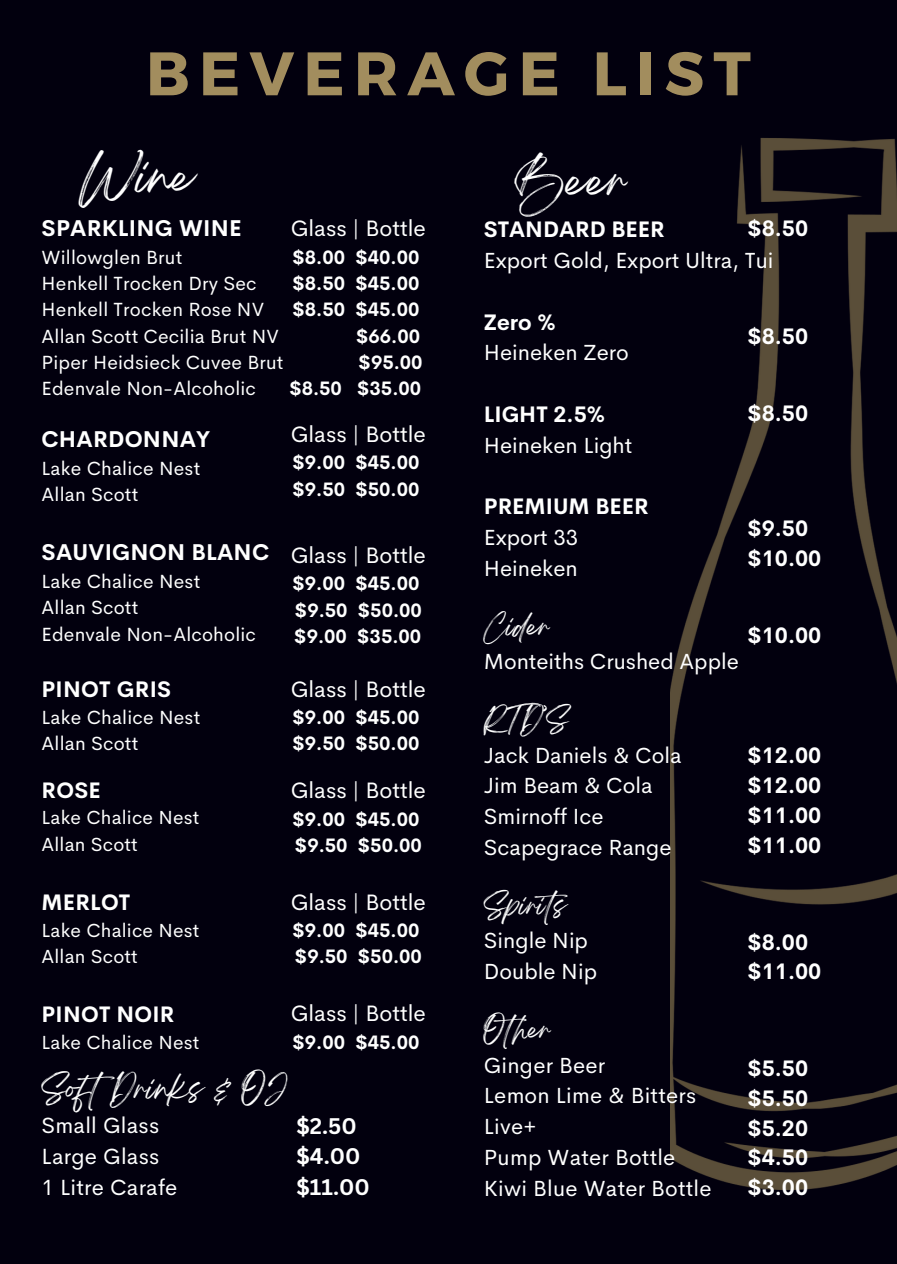
<style>
.page{position:relative;width:897px;height:1264px;background:#fff}
.page>*{position:absolute;margin:0;border:0;box-sizing:border-box;transform-origin:0 0}
.t1{font:700 61.35px "Montserrat";letter-spacing:.15em;color:#a28d5e}
.t2{font:40.95px "Breathing";color:#fff}
.t3{font:26.4px "Breathing";letter-spacing:.01em;color:#fff}
.t4{font:23.4px "Breathing";color:#fff}
.t5{font:22.35px "Cerebri Sans";color:#fff}
.t6{font:700 22.35px "Cerebri Sans";letter-spacing:.01em;color:#fff}
.t7{font:22.05px/30.8px "Cerebri Sans";letter-spacing:.01em;color:#fff}
.t8{font:700 22.05px "Cerebri Sans";letter-spacing:.01em;color:#fff}
.t9{font:21.9px/30.8px "Cerebri Sans";color:#fff}
.t10{font:700 21.9px/29.7px "Cerebri Sans";color:#fff}
.t11{font:700 21.9px/30.8px "Canva Sans";color:#fff}
.t12{font:19.2px/26.4px "Cerebri Sans";letter-spacing:.01em;color:#fff}
.t13{font:700 19.05px/26.4px "Cerebri Sans";color:#fff}
.t14{font:19.05px/26.4px "Cerebri Sans";letter-spacing:.01em;color:#fff}
</style>
<div class="page">
<div style="left:0;top:0;width:897px;height:1263px;background:#02000e"></div>
<img style="left:670px;top:138px;width:227px;height:1052px">
<h1 class="t1" style="left:146px;top:35px;width:606px">BEVERAGE LIST</h1>
<h2 class="t2" style="left:80px;top:163px;width:116px">Wine</h2>
<p class="t5" style="left:291px;top:211px;width:137px">Glass | Bottle</p>
<p class="t13" style="left:289px;top:242px;width:135px;text-align:right">$8.00 $40.00 $8.50 $45.00 $8.50 $45.00 $66.00<br>$95.00<br>$8.50 $35.00</p>
<p class="t5" style="left:291px;top:416px;width:137px">Glass | Bottle</p>
<p class="t13" style="left:292px;top:448px;width:129px">$9.00 $45.00 $9.50 $50.00</p>
<p class="t6" style="left:42px;top:210px;width:201px">SPARKLING WINE</p>
<p class="t12" style="left:42px;top:242px;width:243px">Willowglen Brut<br>Henkell Trocken Dry Sec<br>Henkell Trocken Rose NV<br>Allan Scott Cecilia Brut NV<br>Piper Heidsieck Cuvee Brut<br>Edenvale Non-Alcoholic</p>
<p class="t6" style="left:42px;top:421px;width:170px">CHARDONNAY</p>
<p class="t12" style="left:42px;top:453px;width:160px">Lake Chalice Nest<br>Allan Scott</p>
<p class="t6" style="left:42px;top:534px;width:229px">SAUVIGNON BLANC</p>
<p class="t12" style="left:42px;top:566px;width:216px">Lake Chalice Nest<br>Allan Scott<br>Edenvale Non-Alcoholic</p>
<p class="t8" style="left:42px;top:671px;width:131px">PINOT GRIS</p>
<p class="t12" style="left:42px;top:702px;width:160px">Lake Chalice Nest<br>Allan Scott</p>
<p class="t10" style="left:42px;top:773px;width:61px">ROSE</p>
<p class="t14" style="left:42px;top:803px;width:159px">Lake Chalice Nest<br>Allan Scott</p>
<p class="t10" style="left:42px;top:885px;width:90px">MERLOT</p>
<p class="t14" style="left:42px;top:915px;width:159px">Lake Chalice Nest<br>Allan Scott</p>
<p class="t10" style="left:42px;top:997px;width:134px">PINOT NOIR</p>
<p class="t14" style="left:42px;top:1027px;width:159px">Lake Chalice Nest</p>
<p class="t5" style="left:291px;top:537px;width:137px">Glass | Bottle</p>
<p class="t13" style="left:292px;top:568px;width:131px">$9.00 $45.00 $9.50 $50.00 $9.00 $35.00</p>
<p class="t5" style="left:291px;top:671px;width:137px">Glass | Bottle</p>
<p class="t13" style="left:292px;top:702px;width:129px">$9.00 $45.00 $9.50 $50.00</p>
<p class="t5" style="left:291px;top:773px;width:137px">Glass | Bottle</p>
<p class="t13" style="left:292px;top:804px;width:131px">$9.00 $45.00 $9.50 $50.00</p>
<p class="t5" style="left:291px;top:884px;width:137px">Glass | Bottle</p>
<p class="t13" style="left:292px;top:915px;width:131px">$9.00 $45.00 $9.50 $50.00</p>
<p class="t5" style="left:291px;top:995px;width:137px">Glass | Bottle</p>
<p class="t13" style="left:292px;top:1027px;width:129px">$9.00 $45.00</p>
<p class="t3" style="left:42px;top:1080px;width:246px">SoftDrinks &amp; OJ</p>
<p class="t7" style="left:42px;top:1108px;width:137px">Small Glass<br>Large Glass<br>1 Litre Carafe</p>
<p class="t11" style="left:296px;top:1110px;width:75px">$2.50 $4.00 $11.00</p>
<h2 class="t2" style="left:515px;top:168px;width:114px">Beer</h2>
<p class="t10" style="left:747px;top:212px;width:63px">$8.50</p>
<p class="t10" style="left:484px;top:213px;width:182px">STANDARD BEER</p>
<p class="t9" style="left:484px;top:243px;width:291px">Export Gold, Export Ultra, Tui</p>
<p class="t10" style="left:484px;top:305px;width:73px">Zero %</p>
<p class="t9" style="left:484px;top:335px;width:146px">Heineken Zero</p>
<p class="t10" style="left:747px;top:319px;width:63px">$8.50</p>
<p class="t10" style="left:484px;top:397px;width:123px">LIGHT 2.5%</p>
<p class="t9" style="left:484px;top:428px;width:150px">Heineken Light</p>
<p class="t10" style="left:747px;top:396px;width:63px">$8.50</p>
<p class="t10" style="left:484px;top:490px;width:166px">PREMIUM BEER</p>
<p class="t9" style="left:484px;top:520px;width:96px">Export 33<br>Heineken</p>
<p class="t4" style="left:484px;top:619px;width:67px">Cider</p>
<p class="t9" style="left:484px;top:644px;width:256px">Monteiths Crushed Apple</p>
<p class="t4" style="left:484px;top:712px;width:86px">RTD’S</p>
<p class="t9" style="left:484px;top:737px;width:199px">Jack Daniels &amp; Cola<br>Jim Beam &amp; Cola<br>Smirnoff Ice<br>Scapegrace Range</p>
<p class="t4" style="left:484px;top:898px;width:96px">Spirits</p>
<p class="t9" style="left:484px;top:923px;width:115px">Single Nip<br>Double Nip</p>
<p class="t4" style="left:484px;top:1022px;width:69px">Other</p>
<p class="t9" style="left:484px;top:1047px;width:229px">Ginger Beer<br>Lemon Lime &amp; Bitters<br>Live+<br>Pump Water Bottle<br>Kiwi Blue Water Bottle</p>
<p class="t10" style="left:747px;top:512px;width:76px">$9.50 $10.00</p>
<p class="t10" style="left:747px;top:619px;width:76px">$10.00</p>
<p class="t10" style="left:747px;top:739px;width:76px;text-align:justify">$12.00 $12.00 $11.00 $11.00</p>
<p class="t10" style="left:747px;top:925px;width:76px">$8.00 $11.00</p>
<p class="t10" style="left:747px;top:1051px;width:63px;text-align:justify">$5.50 $5.50 $5.20 $4.50 $3.00</p>
</div>
